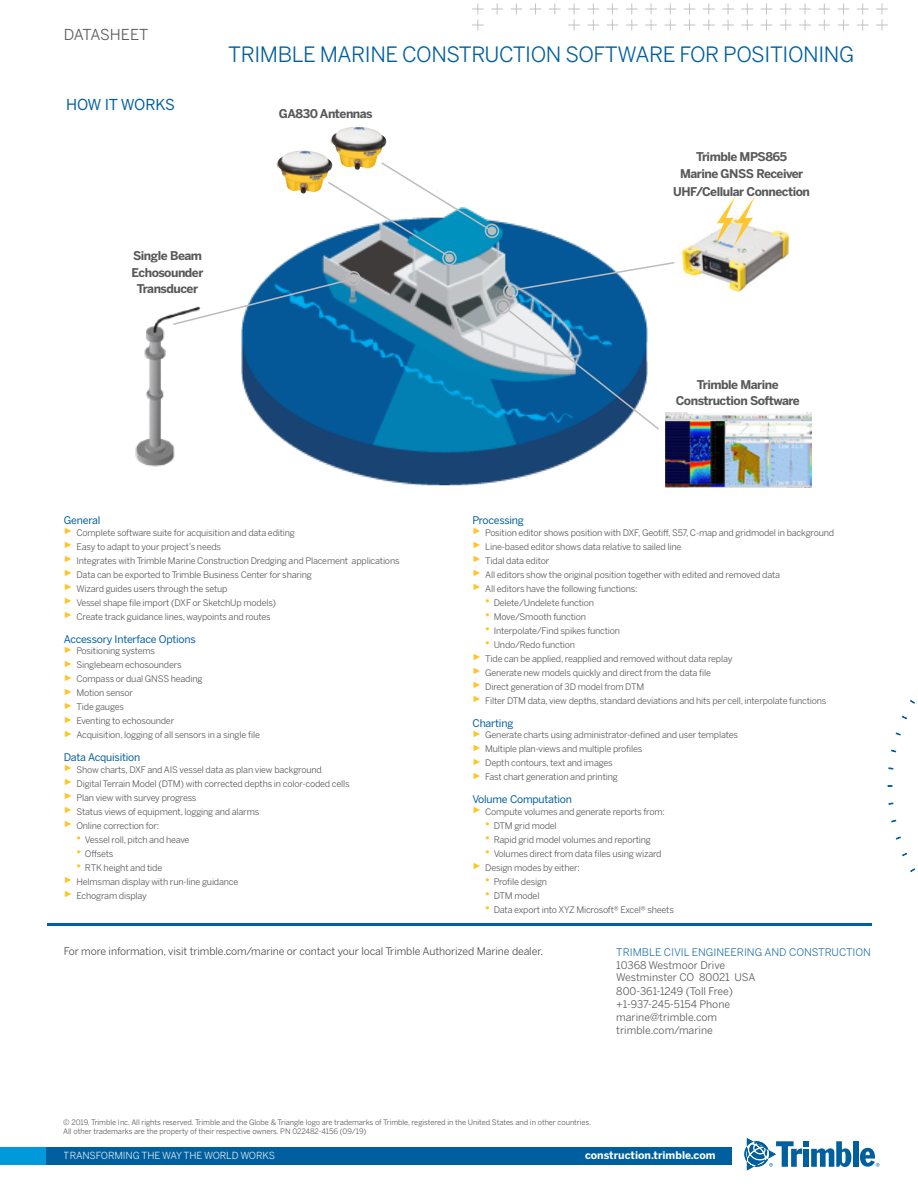
<style>
.page{position:relative;width:918px;height:1188px;background:#fff}
.page>*{position:absolute;margin:0;border:0;box-sizing:border-box;transform-origin:0 0}
.t1{font:21px "Benton Sans";letter-spacing:-.02em;color:#005f9e}
.t2{font:15px "Benton Sans";letter-spacing:-.01em;color:#005f9e}
.t3{font:15px "Benton Sans";letter-spacing:-.01em;color:#58595b}
.t4{font:700 12px/16.5px "Benton Sans";letter-spacing:-.04em;color:#58595b;text-align:center}
.t5{font:10.5px/12.9px "Benton Sans";color:#58595b}
.t6{font:10.5px "Benton Sans";letter-spacing:-.01em;color:#4d4d4f}
.t7{font:10.5px "Benton Sans";letter-spacing:-.02em;color:#005f9e}
.t8{font:10.5px "Benton Sans";color:#2873ac}
.t9{font:700 10.5px "Benton Sans";color:#fff}
.t10{font:9.75px "Benton Sans";letter-spacing:-.01em;color:#fff}
.t11{font:9px/14px "Benton Sans";letter-spacing:-.02em;color:#58595b}
.t12{font:7.5px/9px "Benton Sans";letter-spacing:-.01em;color:#58595b}
</style>
<div class="page">
<svg style="left:472px;top:3px;width:416px;height:28px"></svg>
<svg style="left:910px;top:868px;width:5px;height:4px"></svg>
<svg style="left:902px;top:853px;width:5px;height:4px"></svg>
<svg style="left:896px;top:836px;width:5px;height:4px"></svg>
<svg style="left:891px;top:820px;width:5px;height:3px"></svg>
<svg style="left:888px;top:802px;width:6px;height:3px"></svg>
<svg style="left:888px;top:767px;width:6px;height:3px"></svg>
<svg style="left:891px;top:749px;width:5px;height:4px"></svg>
<svg style="left:895px;top:732px;width:6px;height:4px"></svg>
<svg style="left:902px;top:716px;width:5px;height:4px"></svg>
<svg style="left:910px;top:700px;width:5px;height:4px"></svg>
<div style="left:853px;top:1141px;width:5px;height:26px;background:#005f9e"></div>
<svg style="left:744px;top:1138px;width:107px;height:32px"></svg>
<svg style="left:860px;top:1148px;width:19px;height:19px"></svg>
<div style="left:0;top:1147px;width:730px;height:18px;background:#009ada"></div>
<div style="left:47px;top:1147px;width:685px;height:18px;background:#005f9e"></div>
<hr style="left:47px;top:924px;width:825px;height:2px;background:#005f9e">
<img style="left:241px;top:126px;width:571px;height:362px">
<div style="left:349px;top:274px;width:9px;height:9px;background:#bdbcbd;border-radius:50%"></div>
<div style="left:346px;top:271px;width:15px;height:15px;border:2px solid #bdbcbd;border-radius:50%"></div>
<div style="left:498px;top:302px;width:10px;height:9px;background:#bdbcbd;border-radius:50%"></div>
<div style="left:495px;top:299px;width:16px;height:15px;border:2px solid #bdbcbd;border-radius:50%"></div>
<div style="left:506px;top:287px;width:9px;height:9px;background:#bdbcbd;border-radius:50%"></div>
<div style="left:503px;top:284px;width:15px;height:15px;border:2px solid #bdbcbd;border-radius:50%"></div>
<svg style="left:506px;top:308px;width:155px;height:123px;background:#5088b1"></svg>
<svg style="left:514px;top:261px;width:162px;height:30px"></svg>
<img style="left:268px;top:150px;width:58px;height:52px">
<img style="left:322px;top:127px;width:64px;height:51px">
<img style="left:135px;top:314px;width:40px;height:153px">
<svg style="left:171px;top:277px;width:184px;height:49px"></svg>
<img style="left:678px;top:215px;width:114px;height:76px">
<svg style="left:715px;top:197px;width:39px;height:49px"></svg>
<img style="left:666px;top:412px;width:146px;height:75px">
<div style="left:445px;top:254px;width:9px;height:8px;background:#bdbcbd;border-radius:50%"></div>
<div style="left:442px;top:251px;width:15px;height:14px;border:2px solid #bdbcbd;border-radius:50%"></div>
<div style="left:488px;top:227px;width:8px;height:8px;background:#bdbcbd;border-radius:50%"></div>
<div style="left:485px;top:224px;width:14px;height:14px;border:2px solid #bdbcbd;border-radius:50%"></div>
<svg style="left:326px;top:161px;width:167px;height:97px"></svg>
<h2 class="t3" style="left:64px;top:25px;width:86px">DATASHEET</h2>
<h2 class="t2" style="left:66px;top:96px;width:110px">HOW IT WORKS</h2>
<h3 class="t4" style="left:132px;top:248px;width:73px">Single Beam<br>Echosounder<br>Transducer</h3>
<h1 class="t1" style="left:228px;top:42px;width:628px">TRIMBLE MARINE CONSTRUCTION SOFTWARE FOR POSITIONING</h1>
<h3 class="t4" style="left:279px;top:105px;width:95px">GA830 Antennas</h3>
<h3 class="t4" style="left:680px;top:149px;width:125px">Trimble MPS865<br>Marine GNSS Receiver</h3>
<h3 class="t4" style="left:673px;top:183px;width:138px">UHF/Cellular Connection</h3>
<h3 class="t4" style="left:676px;top:376px;width:126px">Trimble Marine<br>Construction Software</h3>
<p class="t7" style="left:64px;top:514px;width:38px">General</p>
<p class="t11" style="left:64px;top:526px;width:337px"><sup>►</sup> Complete software suite for acquisition and data editing<br><sup>►</sup> Easy to adapt to your project’s needs<br><sup>►</sup> Integrates with Trimble Marine Construction Dredging and Placement applications <sup>►</sup> Data can be exported to Trimble Business Center for sharing<br><sup>►</sup> Wizard guides users through the setup<br><sup>►</sup> Vessel shape file import (DXF or SketchUp models)<br><sup>►</sup> Create track guidance lines, waypoints and routes</p>
<p class="t7" style="left:64px;top:632px;width:134px">Accessory Interface Options</p>
<p class="t11" style="left:64px;top:644px;width:198px"><sup>►</sup> Positioning systems<br><sup>►</sup> Singlebeam echosounders<br><sup>►</sup> Compass or dual GNSS heading<br><sup>►</sup> Motion sensor<br><sup>►</sup> Tide gauges<br><sup>►</sup> Eventing to echosounder<br><sup>►</sup> Acquisition, logging of all sensors in a single file</p>
<p class="t7" style="left:64px;top:751px;width:78px">Data Acquisition</p>
<p class="t11" style="left:64px;top:763px;width:287px"><sup>►</sup> Show charts, DXF and AIS vessel data as plan view background<br><sup>►</sup> Digital Terrain Model (DTM) with corrected depths in color-coded cells <sup>►</sup> Plan view with survey progress<br><sup>►</sup> Status views of equipment, logging and alarms<br><sup>►</sup> Online correction for:</p>
<p class="t11" style="left:76px;top:833px;width:115px"><sup>•</sup> Vessel roll, pitch and heave</p>
<p class="t11" style="left:76px;top:847px;width:38px"><sup>•</sup> Offsets</p>
<p class="t11" style="left:64px;top:861px;width:176px;text-indent:13px"><sup>•</sup> RTK height and tide<br><sup>►</sup> Helmsman display with run-line guidance <sup>►</sup> Echogram display</p>
<p class="t7" style="left:472px;top:514px;width:53px">Processing</p>
<p class="t11" style="left:472px;top:526px;width:363px"><sup>►</sup> Position editor shows position with DXF, Geotiff, S57, C-map and gridmodel in background <sup>►</sup> Line-based editor shows data relative to sailed line<br><sup>►</sup> Tidal data editor<br><sup>►</sup> All editors show the original position together with edited and removed data<br><sup>►</sup> All editors have the following functions:</p>
<p class="t11" style="left:485px;top:596px;width:110px"><sup>•</sup> Delete/Undelete function</p>
<p class="t11" style="left:485px;top:610px;width:102px"><sup>•</sup> Move/Smooth function</p>
<p class="t11" style="left:485px;top:624px;width:136px"><sup>•</sup> Interpolate/Find spikes function</p>
<p class="t11" style="left:472px;top:638px;width:356px;text-indent:13px"><sup>•</sup> Undo/Redo function<br><sup>►</sup> Tide can be applied, reapplied and removed without data replay<br><sup>►</sup> Generate new models quickly and direct from the data file<br><sup>►</sup> Direct generation of 3D model from DTM<br><sup>►</sup> Filter DTM data, view depths, standard deviations and hits per cell, interpolate functions</p>
<p class="t7" style="left:472px;top:716px;width:42px">Charting</p>
<p class="t11" style="left:472px;top:728px;width:267px"><sup>►</sup> Generate charts using administrator-defined and user templates <sup>►</sup> Multiple plan-views and multiple profiles<br><sup>►</sup> Depth contours, text and images<br><sup>►</sup> Fast chart generation and printing</p>
<p class="t7" style="left:472px;top:793px;width:101px">Volume Computation</p>
<p class="t11" style="left:472px;top:805px;width:194px"><sup>►</sup> Compute volumes and generate reports from:</p>
<p class="t11" style="left:485px;top:819px;width:73px"><sup>•</sup> DTM grid model</p>
<p class="t11" style="left:485px;top:833px;width:167px"><sup>•</sup> Rapid grid model volumes and reporting</p>
<p class="t11" style="left:472px;top:847px;width:191px;text-indent:13px"><sup>•</sup> Volumes direct from data files using wizard <sup>►</sup> Design modes by either:</p>
<p class="t11" style="left:485px;top:875px;width:63px"><sup>•</sup> Profile design</p>
<p class="t11" style="left:485px;top:889px;width:56px"><sup>•</sup> DTM model</p>
<p class="t11" style="left:485px;top:903px;width:190px"><sup>•</sup> Data export into XYZ Microsoft® Excel® sheets</p>
<p class="t6" style="left:64px;top:945px;width:481px">For more information, visit trimble.com/marine or contact your local Trimble Authorized Marine dealer.</p>
<p class="t8" style="left:616px;top:946px;width:256px">TRIMBLE CIVIL ENGINEERING AND CONSTRUCTION</p>
<p class="t5" style="left:616px;top:959px;width:141px">10368 Westmoor Drive<br>Westminster CO 80021 USA<br>800-361-1249 (Toll Free) +1-937-245-5154 Phone marine@trimble.com trimble.com/marine</p>
<p class="t12" style="left:63px;top:1118px;width:529px">© 2019, Trimble Inc. All rights reserved. Trimble and the Globe &amp; Triangle logo are trademarks of Trimble, registered in the United States and in other countries.<br>All other trademarks are the property of their respective owners. PN 022482-4156 (09/19)</p>
<p class="t10" style="left:64px;top:1150px;width:213px">TRANSFORMING THE WAY THE WORLD WORKS</p>
<p class="t9" style="left:585px;top:1149px;width:132px">construction.trimble.com</p>
</div>
